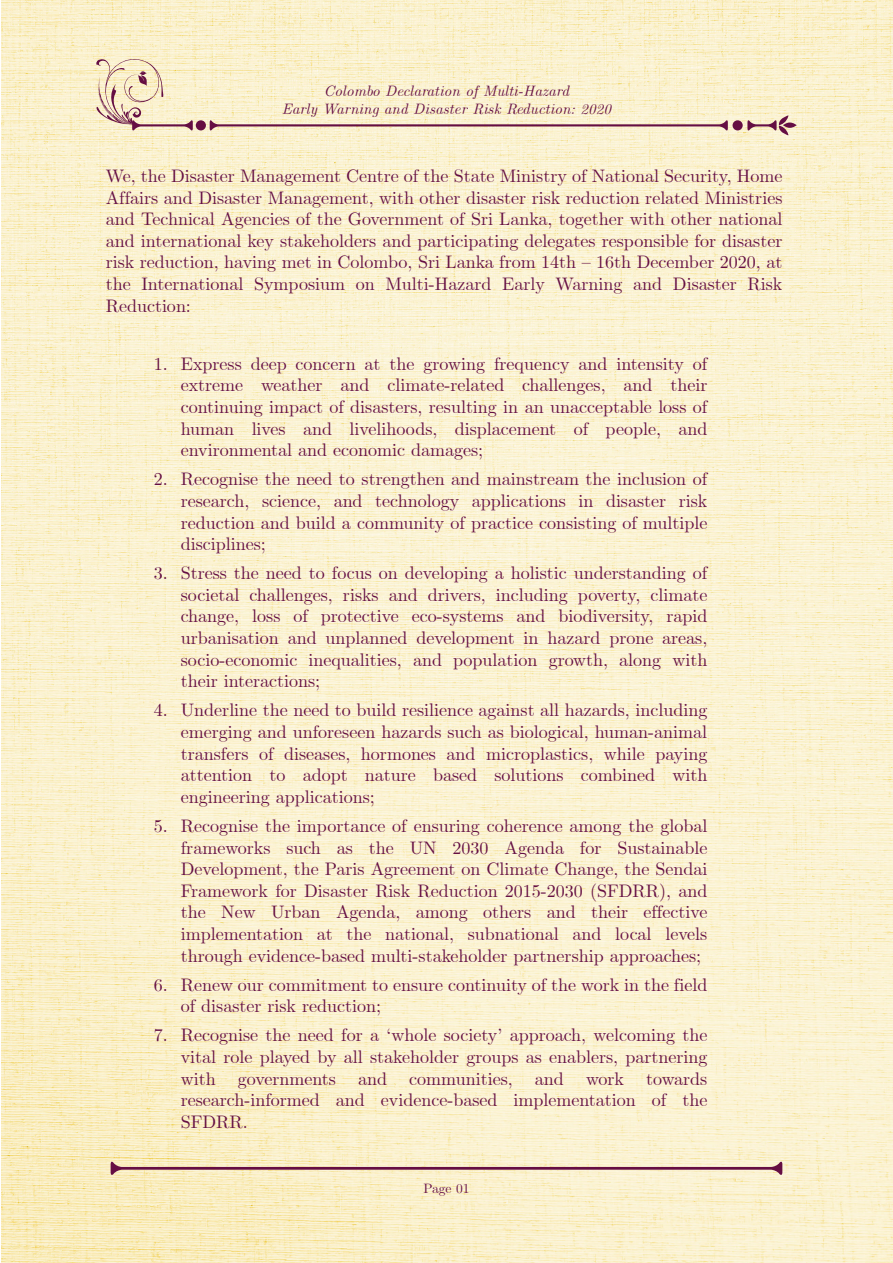
<style>
.page{position:relative;width:893px;height:1263px;background:#fff}
.page>*{position:absolute;margin:0;border:0;box-sizing:border-box;transform-origin:0 0}
.t1{font:18px/21.6px "CMU Serif";color:#650f43;text-align:justify}
.t2{font:italic 15px/18px "CMU Classical Serif";color:#650e43;text-align:center}
.t3{font:13.5px "CMU Serif";color:#650e43}
</style>
<div class="page">
<img style="left:1px;top:1px;width:892px;height:1262px">
<div style="left:733px;top:120px;width:10px;height:10px;background:#650e43;border-radius:50%"></div>
<div style="left:196px;top:120px;width:10px;height:10px;background:#650e43;border-radius:50%"></div>
<svg style="left:95px;top:58px;width:98px;height:73px;background:#ead8bd"></svg>
<svg style="left:210px;top:120px;width:518px;height:11px;background:#dbc3b2"></svg>
<svg style="left:747px;top:115px;width:41px;height:20px"></svg>
<svg style="left:783px;top:123px;width:14px;height:5px"></svg>
<svg style="left:111px;top:1161px;width:671px;height:15px;background:#ddc4b0"></svg>
<p class="t2" style="left:282px;top:83px;width:331px">Colombo Declaration of Multi-Hazard<br>Early Warning and Disaster Risk Reduction: 2020</p>
<p class="t1" style="left:106px;top:166px;width:678px">We, the Disaster Management Centre of the State Ministry of National Security, Home Affairs and Disaster Management, with other disaster risk reduction related Ministries and Technical Agencies of the Government of Sri Lanka, together with other national and international key stakeholders and participating delegates responsible for disaster risk reduction, having met in Colombo, Sri Lanka from 14th – 16th December 2020, at the International Symposium on Multi-Hazard Early Warning and Disaster Risk Reduction:</p>
<p class="t1" style="left:181px;top:354px;width:528px;text-indent:-27px">1. Express deep concern at the growing frequency and intensity of extreme weather and climate-related challenges, and their continuing impact of disasters, resulting in an unacceptable loss of human lives and livelihoods, displacement of people, and environmental and economic damages;</p>
<p class="t1" style="left:181px;top:469px;width:528px;text-indent:-27px">2. Recognise the need to strengthen and mainstream the inclusion of research, science, and technology applications in disaster risk reduction and build a community of practice consisting of multiple disciplines;</p>
<p class="t1" style="left:181px;top:563px;width:528px;text-indent:-27px">3. Stress the need to focus on developing a holistic understanding of societal challenges, risks and drivers, including poverty, climate change, loss of protective eco-systems and biodiversity, rapid urbanisation and unplanned development in hazard prone areas, socio-economic inequalities, and population growth, along with their interactions;</p>
<p class="t1" style="left:181px;top:700px;width:528px;text-indent:-27px">4. Underline the need to build resilience against all hazards, including emerging and unforeseen hazards such as biological, human-animal transfers of diseases, hormones and microplastics, while paying attention to adopt nature based solutions combined with engineering applications;</p>
<p class="t1" style="left:181px;top:816px;width:528px;text-indent:-27px">5. Recognise the importance of ensuring coherence among the global frameworks such as the UN 2030 Agenda for Sustainable Development, the Paris Agreement on Climate Change, the Sendai Framework for Disaster Risk Reduction 2015-2030 (SFDRR), and the New Urban Agenda, among others and their effective implementation at the national, subnational and local levels through evidence-based multi-stakeholder partnership approaches;</p>
<p class="t1" style="left:181px;top:974px;width:528px;text-indent:-27px">6. Renew our commitment to ensure continuity of the work in the field of disaster risk reduction;</p>
<p class="t1" style="left:181px;top:1025px;width:528px;text-indent:-27px">7. Recognise the need for a ‘whole society’ approach, welcoming the vital role played by all stakeholder groups as enablers, partnering with governments and communities, and work towards research-informed and evidence-based implementation of the SFDRR.</p>
<p class="t3" style="left:423px;top:1180px;width:48px">Page 01</p>
</div>
